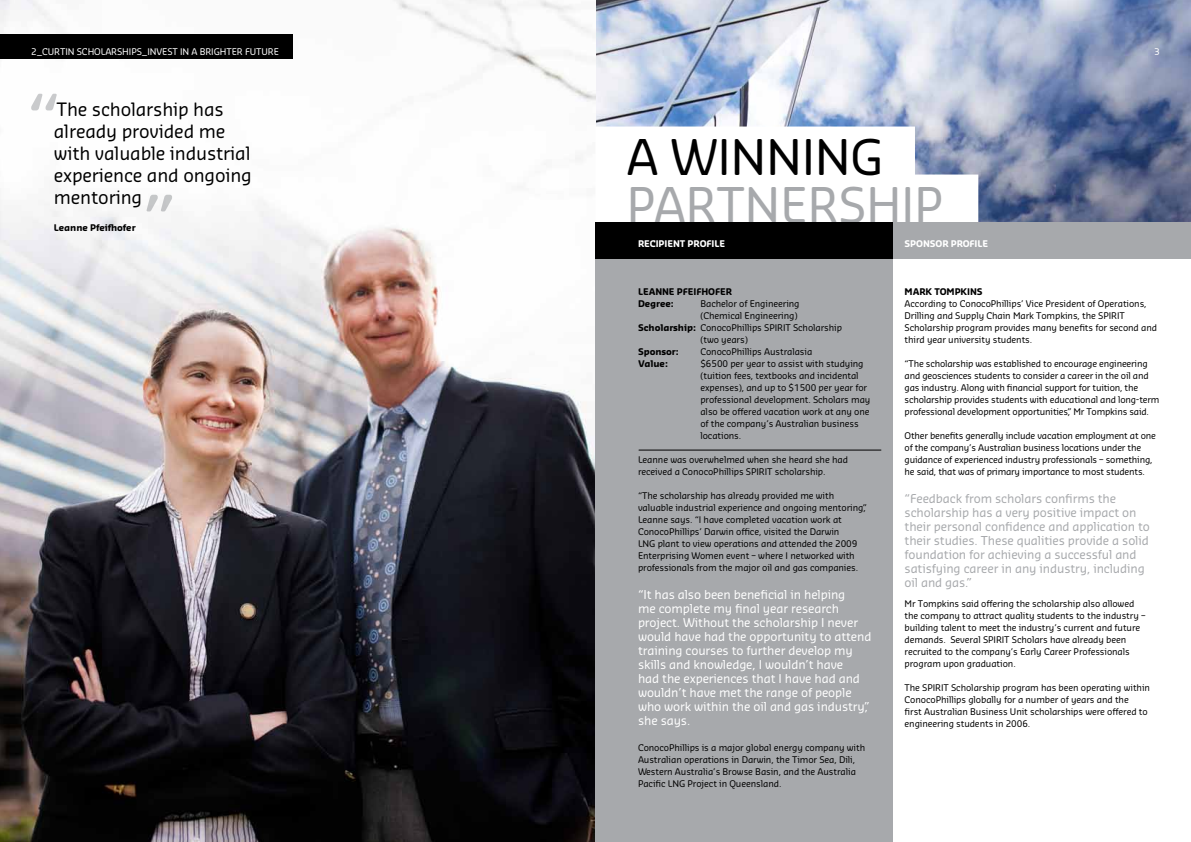
<style>
.page{position:relative;width:1191px;height:842px;background:#fff}
.page>*{position:absolute;margin:0;border:0;box-sizing:border-box;transform-origin:0 0}
.t1{font:48px "Sansa Soft Pro";color:#a7a9ac}
.t2{font:48px "Sansa Soft Pro";color:#000}
.t3{font:18px/22px "Sansa Soft Pro";letter-spacing:-.01em;color:#000}
.t4{font:12px/14px "Sansa Soft Pro";letter-spacing:-.01em;color:#fff}
.t5{font:12px/14px "Sansa Soft Pro";letter-spacing:-.01em;color:#a7a9ac}
.t6{font:9px/12px "Sansa Soft Pro";letter-spacing:-.01em;color:#000}
.t7{font:700 9px/12px "Sansa Soft Pro";letter-spacing:-.01em;color:#000}
.t8{font:9px "Sansa Soft Pro";letter-spacing:-.01em;color:#fff}
.t9{font:700 9px "Sansa Soft Pro";letter-spacing:-.01em;color:#fff}
.s1{font-weight:700}
.s2{font-weight:400}
</style>
<div class="page">
<img style="left:595px;top:0;width:596px;height:223px">
<img style="left:0;top:0;width:595px;height:842px">
<div style="left:595px;top:223px;width:298px;height:619px;background:#a7a9ac"></div>
<svg style="left:595px;top:127px;width:383px;height:96px"></svg>
<div style="left:0;top:34px;width:292px;height:24px;background:#000"></div>
<svg style="left:31px;top:94px;width:26px;height:16px"></svg>
<svg style="left:147px;top:195px;width:25px;height:16px"></svg>
<div style="left:595px;top:223px;width:298px;height:36px;background:#000"></div>
<div style="left:893px;top:223px;width:298px;height:36px;background:#a7a9ac"></div>
<hr style="left:639px;top:450px;width:242px;height:1px;background:#000">
<p class="t8" style="left:31px;top:45px;width:81px">2_Curtin scholars</p>
<p class="t8" style="left:122px;top:45px;width:158px">hips_invest in a brighter future</p>
<p class="t8" style="left:1154px;top:45px;width:7px">3</p>
<h2 class="t3" style="left:54px;top:98px;width:199px">The scholarship has already provided me with valuable industrial experience and ongoing mentoring</h2>
<p class="t7" style="left:54px;top:221px;width:83px">LEANNE PFEIFHOFER</p>
<h1 class="t2" style="left:626px;top:125px;width:259px">A winning</h1>
<h1 class="t1" style="left:626px;top:173px;width:31px">partn</h1>
<h1 class="t1" style="left:780px;top:173px;width:158px">ership</h1>
<p class="t9" style="left:638px;top:237px;width:89px">RECIPIENT PROFILE</p>
<p class="t9" style="left:904px;top:237px;width:85px">SPONSOR PROFILE</p>
<p class="t7" style="left:638px;top:285px;width:95px">LEANNE PFEIFHOFER<br>DEGREE:</p>
<p class="t6" style="left:700px;top:297px;width:101px">Bachelor of Engineering</p>
<p class="t6" style="left:700px;top:309px;width:99px">(Chemical Engineering)</p>
<p class="t6" style="left:638px;top:321px;width:205px"><span class="s1">SCHOLARSHIP:</span> ConocoPhillips SPI RIT Scholarship</p>
<p class="t6" style="left:700px;top:333px;width:49px">(two years)</p>
<p class="t7" style="left:638px;top:345px;width:56px">SPONSOR: <span class="s2">C</span></p>
<p class="t6" style="left:706px;top:345px;width:108px">onocoPhillips Australasia</p>
<p class="t7" style="left:638px;top:357px;width:31px">VALUE:</p>
<p class="t6" style="left:700px;top:357px;width:171px">$6500 per year to assist with studying (tuition fees, textbooks and incidental expenses), and up to $1500 per year for professional development. Scholars may also be offered vacation work at any one of the company’s Australian business locations.</p>
<p class="t6" style="left:638px;top:453px;width:211px">Leanne was overwhelmed when she heard she had received a ConocoPhillips SPI RIT scholarship.</p>
<p class="t6" style="left:638px;top:489px;width:230px">“The scholarship has already provided me with valuable industrial experience and ongoing mentoring,” Leanne says. “I have completed vacation work at ConocoPhillips’ Darwin office, visited the Darwin<br>LNG plant to view operations and attended the 2009<br>E nterprising Women event – where I networked with professionals from the major oil and gas companies.</p>
<p class="t4" style="left:638px;top:587px;width:235px">“It has also been beneficial in helping<br>me complete my final year research project. Without the scholarship I never would have had the opportunity to attend training courses to further develop my skills and knowledge, I wouldn’t have<br>had the experiences that I have had and wouldn’t have met the range of people who work within the oil and gas industry,” she says.</p>
<p class="t6" style="left:638px;top:741px;width:229px">ConocoPhillips is a major global energy company with Australian operations in Darwin, the Timor Sea, Dili, Western Australia’s Browse Basin, and the Australia Pacific LNG Project in Queensland.</p>
<p class="t7" style="left:904px;top:285px;width:79px">MARK TOMPKINS</p>
<p class="t6" style="left:904px;top:297px;width:254px">According to ConocoPhillips’ Vice President of Operations, Drilling and Supply Chain Mark Tompkins, the SPI RIT Scholarship program provides many benefits for second and third year university students.</p>
<p class="t6" style="left:904px;top:357px;width:256px">“The scholarship was established to encourage engineering and geosciences students to consider a career in the oil and gas industry. Along with financial support for tuition, the scholarship provides students with educational and long-term professional development opportunities,” M r Tompkins said.</p>
<p class="t6" style="left:904px;top:429px;width:253px">Other benefits generally include vacation employment at one of the company’s Australian business locations under the guidance of experienced industry professionals – something, he said, that was of primary importance to most students.</p>
<p class="t5" style="left:904px;top:491px;width:247px">“Feedback from scholars confirms the scholarship has a very positive impact on their personal confidence and application to their studies. These qualities provide a solid foundation for achieving a successful and satisfying career in any industry, including oil and gas.”</p>
<p class="t6" style="left:904px;top:597px;width:242px">M r Tompkins said offering the scholarship also allowed the company to attract quality students to the industry – building talent to meet the industry’s current and future demands. Several SPI RIT Scholars have already been recruited to the company’s Early Career Professionals program upon graduation.</p>
<p class="t6" style="left:904px;top:681px;width:247px">The SPI RIT Scholarship program has been operating within ConocoPhillips globally for a number of years and the<br>first Australian Business U nit scholarships were offered to engineering students in 2006.</p>
</div>
